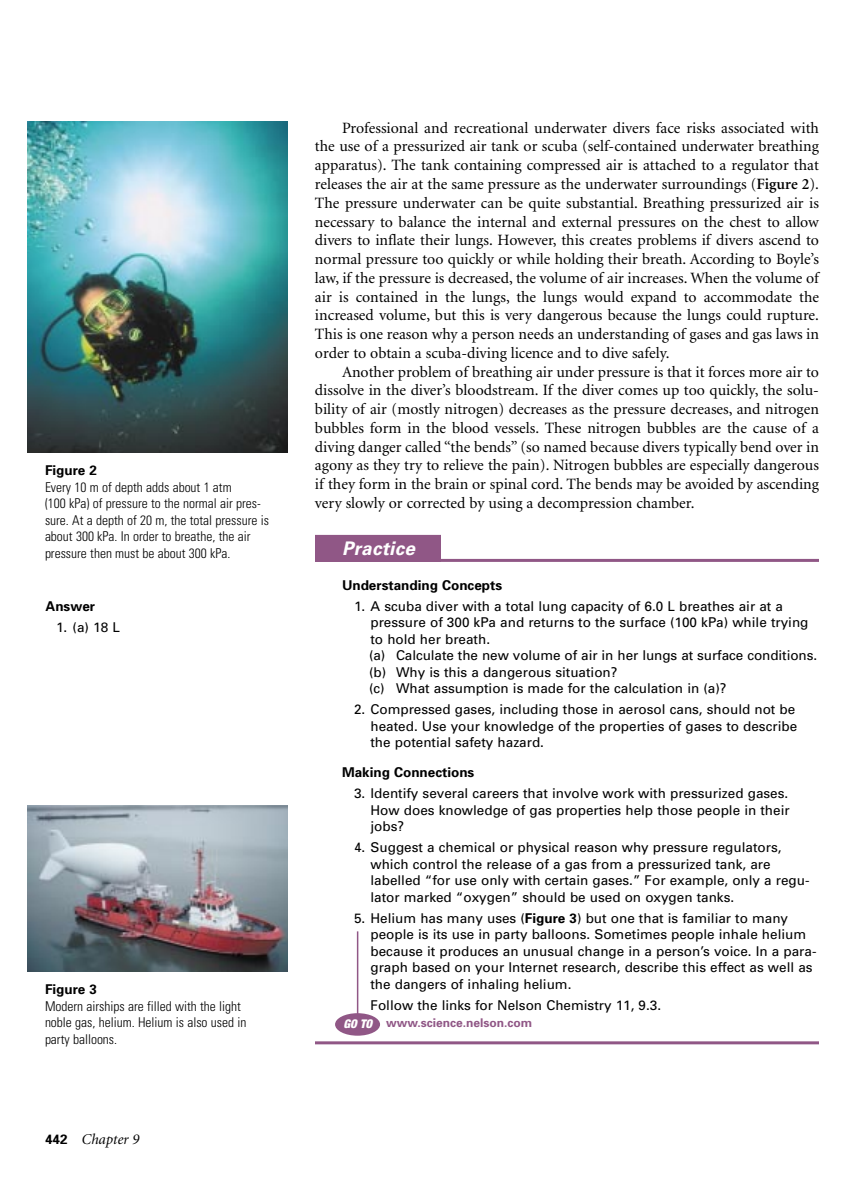
<style>
.page{position:relative;width:864px;height:1202px;background:#fff}
.page>*{position:absolute;margin:0;border:0;box-sizing:border-box;transform-origin:0 0}
.t1{font:italic 700 18.75px "Univers";letter-spacing:.015em;color:#fff}
.t2{font:15.75px/18.8px "Minion";color:#000;text-align:justify}
.t3{font:italic 15px "Minion";color:#000}
.t4{font:13.5px/16.5px "Univers";color:#000}
.t5{font:300 condensed 13.5px/16.5px "Univers";color:#000}
.t6{font:700 13.5px "Univers";color:#000}
.t7{font:700 12px "Univers";color:#905786}
.s1{font-family:"Univers";font-weight:700;font-style:normal;font-size:13.5px}
.s2{font-weight:600}
.s3{font-weight:700}
.s4{font-family:"Helvetica Neue";font-weight:900;font-style:italic;font-stretch:condensed;color:#fff}
</style>
<div class="page">
<div style="left:315px;top:535px;width:126px;height:27px;background:#905786"></div>
<hr style="left:315px;top:559px;width:504px;height:3px;background:#905786">
<hr style="left:315px;top:1041px;width:504px;height:3px;background:#905786">
<img style="left:27px;top:122px;width:261px;height:330px">
<div style="left:335px;top:1013px;width:45px;height:22px;background:#905786;border-radius:50%"></div>
<hr style="left:357px;top:931px;width:1px;height:86px;background:#905786">
<img style="left:27px;top:805px;width:261px;height:166px">
<p class="t6" style="left:45px;top:465px;width:54px">Figure 2</p>
<p class="t5" style="left:45px;top:480px;width:226px">Every 10 m of depth adds about 1 atm<br>(100 kPa) of pressure to the normal air pres&shy;sure. At a depth of 20 m, the total pressure is about 300 kPa. In order to breathe, the air pressure then must be about 300 kPa.</p>
<p class="t6" style="left:46px;top:601px;width:51px">Answer</p>
<p class="t4" style="left:56px;top:620px;width:65px">1. (a) 18 L</p>
<p class="t6" style="left:45px;top:984px;width:54px">Figure 3</p>
<p class="t5" style="left:45px;top:998px;width:203px">Modern airships are filled with the light noble gas, helium. Helium is also used in party balloons.</p>
<p class="t3" style="left:45px;top:1132px;width:96px"><span class="s1">442</span> Chapter 9</p>
<p class="t2" style="left:315px;top:120px;width:506px;text-indent:27px">Professional and recreational underwater divers face risks associated with the use of a pressurized air tank or scuba (self-contained underwater breathing apparatus). The tank containing compressed air is attached to a regulator that releases the air at the same pressure as the underwater surroundings (<span class="s2">Figure 2</span>).<br>The pressure underwater can be quite substantial. Breathing pressurized air is necessary to balance the internal and external pressures on the chest to allow divers to inflate their lungs. However, this creates problems if divers ascend to normal pressure too quickly or while holding their breath. According to Boyle’s law, if the pressure is decreased, the volume of air increases. When the volume of air is contained in the lungs, the lungs would expand to accommodate the increased volume, but this is very dangerous because the lungs could rupture.<br>This is one reason why a person needs an understanding of gases and gas laws in order to obtain a scuba-diving licence and to dive safely.</p>
<p class="t2" style="left:315px;top:363px;width:506px;text-indent:27px">Another problem of breathing air under pressure is that it forces more air to dissolve in the diver’s bloodstream. If the diver comes up too quickly, the solu&shy;bility of air (mostly nitrogen) decreases as the pressure decreases, and nitrogen bubbles form in the blood vessels. These nitrogen bubbles are the cause of a diving danger called “the bends” (so named because divers typically bend over in agony as they try to relieve the pain). Nitrogen bubbles are especially dangerous if they form in the brain or spinal cord. The bends may be avoided by ascending very slowly or corrected by using a decompression chamber.</p>
<p class="t1" style="left:342px;top:541px;width:74px">Practice</p>
<p class="t6" style="left:342px;top:580px;width:162px">Understanding Concepts</p>
<p class="t4" style="left:369px;top:599px;width:450px;text-indent:-15px">1. A scuba diver with a total lung capacity of 6.0 L breathes air at a pressure of 300 kPa and returns to the surface (100 kPa) while trying to hold her breath.<br>(a) Calculate the new volume of air in her lungs at surface conditions. (b) Why is this a dangerous situation?<br>(c) What assumption is made for the calculation in (a)?</p>
<p class="t4" style="left:370px;top:702px;width:428px;text-indent:-16px">2. Compressed gases, including those in aerosol cans, should not be heated. Use your knowledge of the properties of gases to describe the potential safety hazard.</p>
<p class="t6" style="left:342px;top:767px;width:134px">Making Connections</p>
<p class="t4" style="left:370px;top:786px;width:421px;text-align:justify;text-indent:-16px">3. Identify several careers that involve work with pressurized gases.<br>How does knowledge of gas properties help those people in their jobs?</p>
<p class="t4" style="left:370px;top:840px;width:441px;text-indent:-16px">4. Suggest a chemical or physical reason why pressure regulators, which control the release of a gas from a pressurized tank, are labelled “for use only with certain gases.” For example, only a regu&shy;lator marked “oxygen” should be used on oxygen tanks.</p>
<p class="t4" style="left:370px;top:911px;width:448px;text-indent:-16px">5. Helium has many uses (<span class="s3">Figure 3</span>) but one that is familiar to many people is its use in party balloons. Sometimes people inhale helium because it produces an unusual change in a person’s voice. In a para&shy;graph based on your Internet research, describe this effect as well as the dangers of inhaling helium.</p>
<p class="t4" style="left:370px;top:998px;width:292px">Follow the links for Nelson Chemistry 11, 9.3.</p>
<p class="t7" style="left:344px;top:1018px;width:190px"><span class="s4">GO TO</span> www.science.nelson.com</p>
</div>
